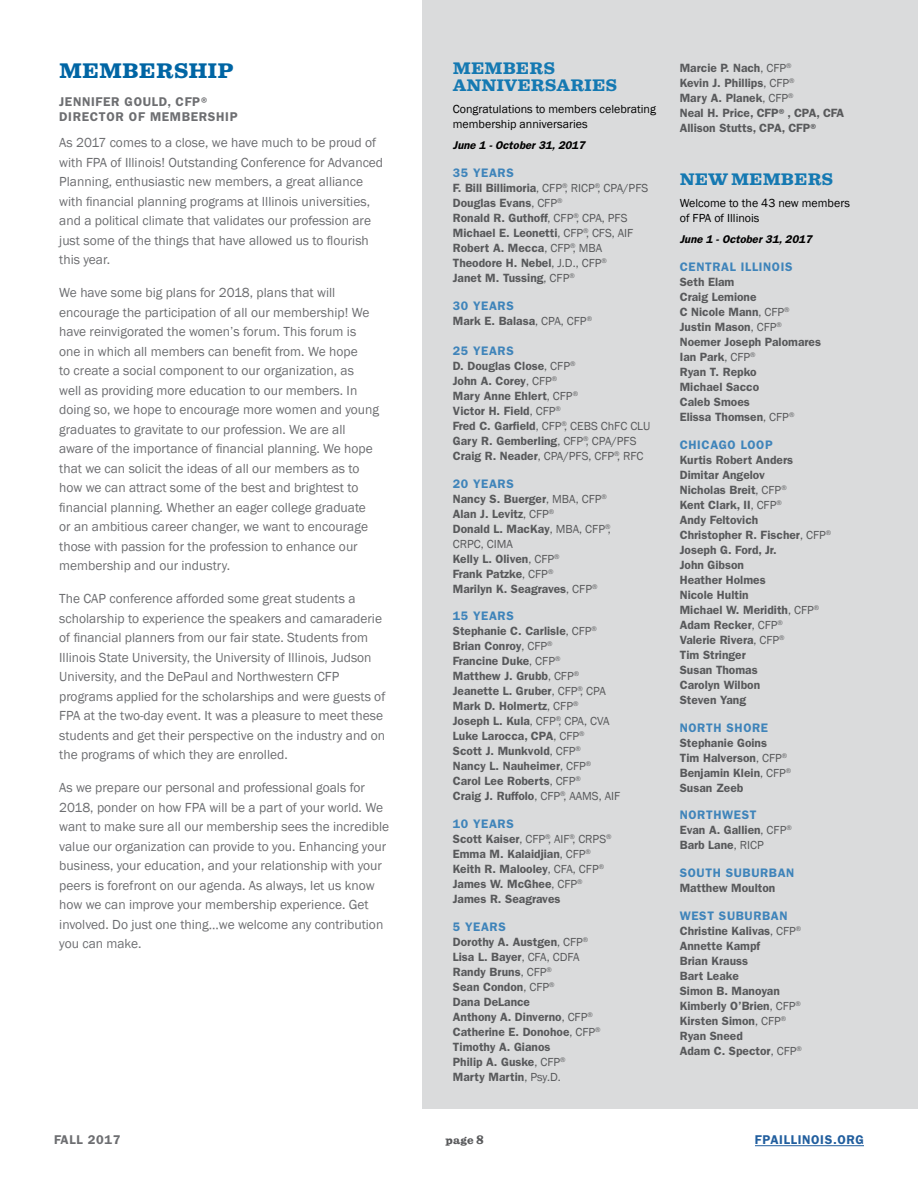
<style>
.page{position:relative;width:918px;height:1188px;background:#fff}
.page>*{position:absolute;margin:0;border:0;box-sizing:border-box;transform-origin:0 0}
.t1{font:700 18px "Belizio";color:#0065a4}
.t2{font:700 14.25px/16.5px "Belizio";color:#1579b2}
.t3{font:13.5px/19.5px "Franklin Gothic";color:#6d6e71}
.t4{font:600 12.75px/15px "Franklin Gothic";letter-spacing:.05em;color:#6d6e71}
.t5{font:600 12.75px "Franklin Gothic";letter-spacing:.05em;color:#215e9e}
.t6{font:600 12.3px "Franklin Gothic";letter-spacing:.05em;color:#3f84ba}
.t7{font:600 12px/15px "Franklin Gothic";color:#58595b}
.t8{font:12px/15px "Franklin Gothic";color:#000}
.t9{font:italic 600 11.25px "Franklin Gothic";color:#000}
.t10{font:700 10.5px "Belizio";color:#58595b}
.s1{font-weight:400}
</style>
<div class="page">
<div style="left:422px;top:0;width:496px;height:1108px;background:#dadbdc"></div>
<hr style="left:755px;top:1145px;width:109px;height:1px;background:#215e9e">
<h1 class="t1" style="left:59px;top:58px;width:176px">MEMBERSHIP</h1>
<p class="t4" style="left:59px;top:94px;width:180px">JENNIFER GOULD, CFP®<br>DIRECTOR OF MEMBERSHIP</p>
<p class="t3" style="left:59px;top:133px;width:326px">As 2017 comes to a close, we have much to be proud of with FPA of Illinois! Outstanding Conference for Advanced Planning, enthusiastic new members, a great alliance with financial planning programs at Illinois universities, and a political climate that validates our profession are just some of the things that have allowed us to flourish this year.</p>
<p class="t3" style="left:59px;top:283px;width:321px">We have some big plans for 2018, plans that will encourage the participation of all our membership! We have reinvigorated the women’s forum. This forum is one in which all members can benefit from. We hope<br>to create a social component to our organization, as well as providing more education to our members. In doing so, we hope to encourage more women and young graduates to gravitate to our profession. We are all aware of the importance of financial planning. We hope that we can solicit the ideas of all our members as to how we can attract some of the best and brightest to financial planning. Whether an eager college graduate or an ambitious career changer, we want to encourage those with passion for the profession to enhance our membership and our industry.</p>
<p class="t3" style="left:59px;top:589px;width:328px">The CAP conference afforded some great students a scholarship to experience the speakers and camaraderie of financial planners from our fair state. Students from Illinois State University, the University of Illinois, Judson University, and the DePaul and Northwestern CFP programs applied for the scholarships and were guests of FPA at the two-day event. It was a pleasure to meet these students and get their perspective on the industry and on the programs of which they are enrolled.</p>
<p class="t3" style="left:59px;top:778px;width:331px">As we prepare our personal and professional goals for 2018, ponder on how FPA will be a part of your world. We want to make sure all our membership sees the incredible value our organization can provide to you. Enhancing your business, your education, and your relationship with your peers is forefront on our agenda. As always, let us know how we can improve your membership experience. Get involved. Do just one thing…we welcome any contribution you can make.</p>
<p class="t2" style="left:453px;top:60px;width:166px">MEMBERS<br>ANNIVERSARIES</p>
<p class="t8" style="left:453px;top:101px;width:205px">Congratulations to members celebrating membership anniversaries</p>
<p class="t9" style="left:453px;top:139px;width:137px">June 1 -October31,2017</p>
<p class="t6" style="left:453px;top:166px;width:63px">35 YEARS</p>
<p class="t7" style="left:453px;top:181px;width:197px">F. Bill Billimoria<span class="s1">, CFP</span><sup>®</sup><span class="s1">, RICP</span><sup>®</sup><span class="s1">, CPA/PFS<br></span>Douglas Evans<span class="s1">, CFP</span><sup>®<br></sup>Ronald R. Guthoff<span class="s1">, CFP</span><sup>®</sup><span class="s1">, CPA, PFS<br></span>Michael E. Leonetti<span class="s1">, CFP</span><sup>®</sup><span class="s1">, CFS, AIF<br></span>Robert A. Mecca<span class="s1">, CFP</span><sup>®</sup><span class="s1">, MBA<br></span>Theodore H. Nebel<span class="s1">, J.D., CFP</span><sup>®<br></sup>Janet M. Tussing<span class="s1">, CFP</span><sup>®</sup></p>
<p class="t6" style="left:453px;top:298px;width:63px">30 YEARS</p>
<p class="t7" style="left:453px;top:313px;width:141px">Mark E. Balasa<span class="s1">, CPA, CFP</span><sup>®</sup></p>
<p class="t6" style="left:453px;top:343px;width:63px">25 YEARS</p>
<p class="t7" style="left:453px;top:358px;width:199px">D. Douglas Close<span class="s1">, CFP</span><sup>®<br></sup>John A. Corey<span class="s1">, CFP</span><sup>®<br></sup>Mary Anne Ehlert<span class="s1">, CFP</span><sup>®<br></sup>Victor H. Field<span class="s1">, CFP</span><sup>®<br></sup>Fred C. Garfield<span class="s1">, CFP</span><sup>®</sup><span class="s1">, CEBS ChFC CLU<br></span>Gary R. Gemberling<span class="s1">, CFP</span><sup>®</sup><span class="s1">, CPA/PFS<br></span>Craig R. Neader<span class="s1">, CPA/PFS, CFP</span><sup>®</sup><span class="s1">, RFC</span></p>
<p class="t6" style="left:453px;top:476px;width:63px">20 YEARS</p>
<p class="t7" style="left:453px;top:491px;width:159px">Nancy S. Buerger<span class="s1">, MBA, CFP</span><sup>®<br></sup>Alan J. Levitz<span class="s1">, CFP</span><sup>®<br></sup>Donald L. MacKay<span class="s1">, MBA, CFP</span><sup>®</sup><span class="s1">,<br>CRPC, CIMA<br></span>Kelly L. Oliven<span class="s1">, CFP</span><sup>®<br></sup>Frank Patzke<span class="s1">, CFP</span><sup>®<br></sup>Marilyn K. Seagraves<span class="s1">, CFP</span><sup>®</sup></p>
<p class="t6" style="left:453px;top:609px;width:63px">15 YEARS</p>
<p class="t7" style="left:453px;top:624px;width:169px">Stephanie C. Carlisle<span class="s1">, CFP</span><sup>®<br></sup>Brian Conroy<span class="s1">, CFP</span><sup>®<br></sup>Francine Duke<span class="s1">, CFP</span><sup>®<br></sup>Matthew J. Grubb<span class="s1">, CFP</span><sup>®<br></sup>Jeanette L. Gruber<span class="s1">, CFP</span><sup>®</sup><span class="s1">, CPA<br></span>Mark D. Holmertz<span class="s1">, CFP</span><sup>®<br></sup>Joseph L. Kula<span class="s1">, CFP</span><sup>®</sup><span class="s1">, CPA, CVA<br></span>Luke Larocca, CPA<span class="s1">, CFP</span><sup>®<br></sup>Scott J. Munkvold<span class="s1">, CFP</span><sup>®<br></sup>Nancy L. Nauheimer<span class="s1">, CFP</span><sup>®<br></sup>Carol Lee Roberts<span class="s1">, CFP</span><sup>®<br></sup>Craig J. Ruffolo<span class="s1">, CFP</span><sup>®</sup><span class="s1">, AAMS, AIF</span></p>
<p class="t6" style="left:453px;top:817px;width:63px">10 YEARS</p>
<p class="t7" style="left:453px;top:832px;width:160px">Scott Kaiser<span class="s1">, CFP</span><sup>®</sup><span class="s1">, AIF</span><sup>®</sup><span class="s1">, CRPS</span><sup>®<br></sup>Emma M. Kalaidjian<span class="s1">, CFP</span><sup>®<br></sup>Keith R. Malooley<span class="s1">, CFA, CFP</span><sup>®<br></sup>James W. McGhee<span class="s1">, CFP</span><sup>®<br></sup>James R. Seagraves</p>
<p class="t6" style="left:453px;top:919px;width:54px">5 YEARS</p>
<p class="t7" style="left:453px;top:934px;width:149px">Dorothy A. Austgen<span class="s1">, CFP</span><sup>®<br></sup>Lisa L. Bayer<span class="s1">, CFA, CDFA<br></span>Randy Bruns<span class="s1">, CFP</span><sup>®<br></sup>Sean Condon<span class="s1">, CFP</span><sup>®<br></sup>Dana DeLance<br>Anthony A. Dinverno<span class="s1">, CFP</span><sup>®<br></sup>Catherine E. Donohoe<span class="s1">, CFP</span><sup>®<br></sup>Timothy A. Gianos<br>Philip A. Guske<span class="s1">, CFP</span><sup>®<br></sup>Marty Martin<span class="s1">, Psy.D.</span></p>
<p class="t7" style="left:680px;top:60px;width:166px">Marcie P. Nach<span class="s1">, CFP</span><sup>®<br></sup>Kevin J. Phillips<span class="s1">, CFP</span><sup>®<br></sup>Mary A. Planek<span class="s1">, CFP</span><sup>®<br></sup>Neal H. Price, CFP®, CPA, CFA<br>Allison Stutts, CPA, CFP®</p>
<p class="t2" style="left:680px;top:170px;width:155px">NEW MEMBERS</p>
<p class="t8" style="left:680px;top:195px;width:172px">Welcome to the 43 new members of FPA of Illinois</p>
<p class="t9" style="left:680px;top:233px;width:137px">June 1 -October31,2017</p>
<p class="t6" style="left:680px;top:260px;width:114px">CENTRAL ILLINOIS</p>
<p class="t7" style="left:680px;top:275px;width:143px">Seth Elam<br>Craig Lemione<br>C Nicole Mann<span class="s1">, CFP</span><sup>®<br></sup>Justin Mason<span class="s1">, CFP</span><sup>®<br></sup>Noemer Joseph Palomares<br>Ian Park<span class="s1">, CFP</span><sup>®<br></sup>Ryan T. Repko<br>Michael Sacco<br>Caleb Smoes<br>Elissa Thomsen<span class="s1">, CFP</span><sup>®</sup></p>
<p class="t6" style="left:680px;top:437px;width:94px">CHICAGO LOOP</p>
<p class="t7" style="left:680px;top:452px;width:153px">Kurtis Robert Anders<br>Dimitar Angelov<br>Nicholas Breit<span class="s1">, CFP</span><sup>®<br></sup>Kent Clark, II<span class="s1">, CFP</span><sup>®<br></sup>Andy Feltovich<br>Christopher R. Fischer<span class="s1">, CFP</span><sup>®<br></sup>Joseph G. Ford, Jr.<br>John Gibson<br>Heather Holmes<br>Nicole Hultin<br>Michael W. Meridith<span class="s1">, CFP</span><sup>®<br></sup>Adam Recker<span class="s1">, CFP</span><sup>®<br></sup>Valerie Rivera<span class="s1">, CFP</span><sup>®<br></sup>Tim Stringer<br>Susan Thomas<br>Carolyn Wilbon<br>Steven Yang</p>
<p class="t6" style="left:680px;top:720px;width:90px">NORTH SHORE</p>
<p class="t7" style="left:680px;top:735px;width:113px">Stephanie Goins<br>Tim Halverson<span class="s1">, CFP</span><sup>®<br></sup>Benjamin Klein<span class="s1">, CFP</span><sup>®<br></sup>Susan Zeeb</p>
<p class="t6" style="left:680px;top:808px;width:78px">NORTHWEST</p>
<p class="t7" style="left:680px;top:823px;width:114px">Evan A. Gallien<span class="s1">, CFP</span><sup>®<br></sup>Barb Lane<span class="s1">, RICP</span></p>
<p class="t6" style="left:680px;top:866px;width:116px">SOUTH SUBURBAN</p>
<p class="t7" style="left:680px;top:881px;width:97px">Matthew Moulton</p>
<p class="t6" style="left:680px;top:908px;width:109px">WEST SUBURBAN</p>
<p class="t7" style="left:680px;top:923px;width:124px">Christine Kalivas<span class="s1">, CFP</span><sup>®<br></sup>Annette Kampf<br>Brian Krauss<br>Bart Leake<br>Simon B. Manoyan<br>Kimberly O’Brien<span class="s1">, CFP</span><sup>®<br></sup>Kirsten Simon<span class="s1">, CFP</span><sup>®<br></sup>Ryan Sneed<br>Adam C. Spector<span class="s1">, CFP</span><sup>®</sup></p>
<p class="t4" style="left:54px;top:1133px;width:68px">FALL 2017</p>
<p class="t10" style="left:446px;top:1132px;width:40px">page 8</p>
<p class="t5" style="left:755px;top:1133px;width:111px">FPAILLINOIS.ORG</p>
</div>
